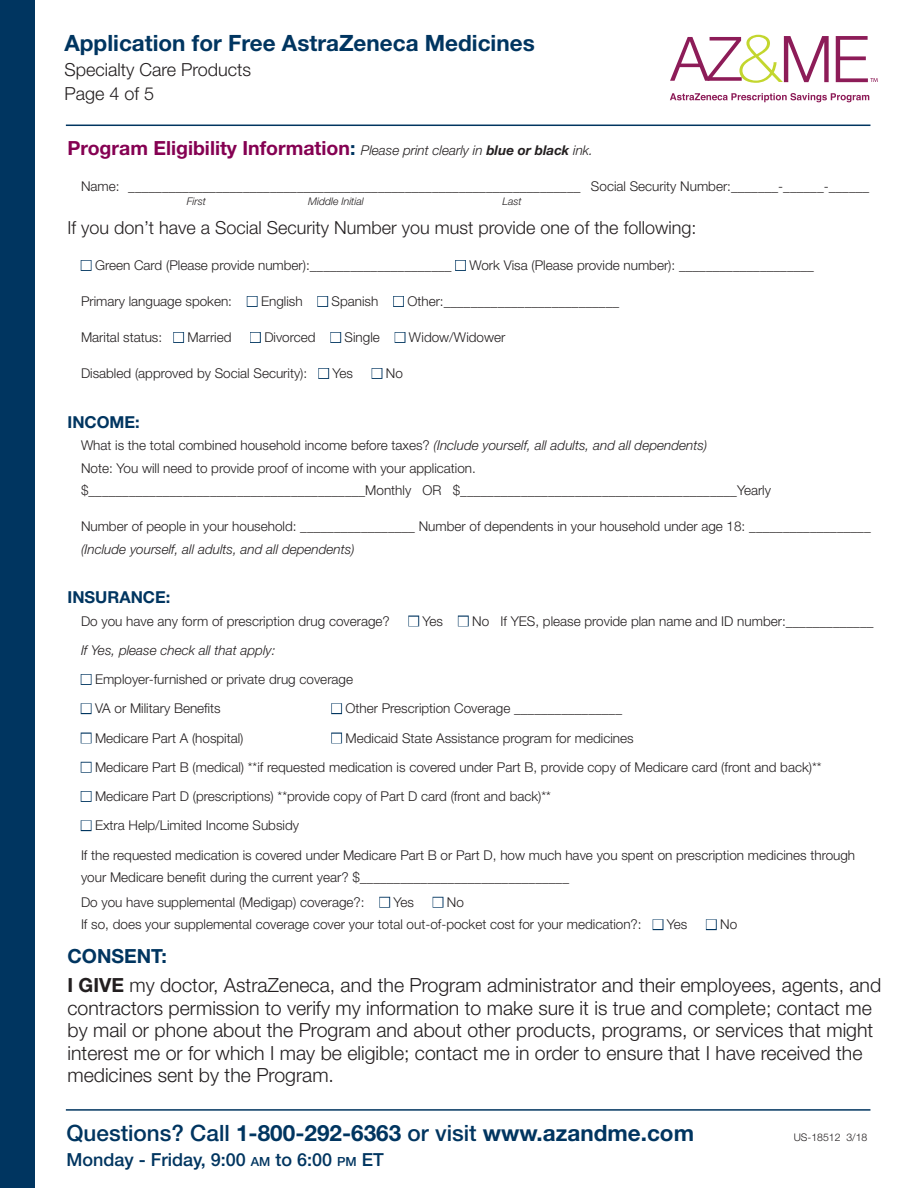
<style>
.page{position:relative;width:918px;height:1188px;background:#fff}
.page>*{position:absolute;margin:0;border:0;box-sizing:border-box;transform-origin:0 0}
.body{font:700 22.5px "Helvetica Neue LT Std";color:#003560}
.body-2{font:300 19.5px/22.5px "Helvetica Neue LT Std";color:#231f20}
.body-3{font:700 19.5px "Helvetica Neue LT Std";color:#850152}
.subhead{font:700 19.5px "Helvetica Neue LT Std";color:#003560}
.body-4{font:300 18px "Helvetica Neue LT Std";color:#231f20}
.body-5{font:500 18px "Helvetica Neue LT Std";color:#003560}
.t1{font:700 16.5px "Helvetica Neue LT Std";color:#003560}
.body-6{font:300 13.5px/22.5px "Helvetica Neue LT Std";color:#231f20}
.subhead-2{font:300 13.5px/22.5px "Helvetica Neue LT Std";color:#231f20}
.t2{font:italic 300 13.5px "Helvetica Neue LT Std";color:#231f20}
.t3{font:italic 300 10.5px "Helvetica Neue LT Std";color:#231f20}
.body-7{font:300 10.5px "Helvetica Neue LT Std";color:#231f20}
.s1{color:#003560}
.s2{font-weight:300;font-style:italic;font-size:13.5px;color:#231f20}
.s3{font-style:italic;font-size:13.5px;color:#231f20}
.s4{color:#fff}
.s5{font-style:italic}
.s6{font-weight:700}
.s7{font-weight:500}
.s8{font-size:12.6px}
</style>
<div class="page">
<hr style="left:66px;top:125px;width:804px;height:1px;background:#003560">
<svg style="left:670px;top:93px;width:199px;height:9px"></svg>
<svg style="left:670px;top:35px;width:159px;height:48px"></svg>
<svg style="left:836px;top:36px;width:42px;height:46px"></svg>
<hr style="left:66px;top:1109px;width:804px;height:2px;background:#003560">
<div style="left:0;top:0;width:35px;height:1188px;background:#003560"></div>
<div style="left:81px;top:260px;width:11px;height:11px;border:2px solid #003560"></div>
<div style="left:455px;top:260px;width:11px;height:11px;border:2px solid #003560"></div>
<div style="left:247px;top:296px;width:11px;height:11px;border:2px solid #003560"></div>
<div style="left:317px;top:296px;width:11px;height:11px;border:2px solid #003560"></div>
<div style="left:393px;top:296px;width:11px;height:11px;border:2px solid #003560"></div>
<div style="left:173px;top:332px;width:11px;height:11px;border:2px solid #003560"></div>
<div style="left:250px;top:332px;width:11px;height:11px;border:2px solid #003560"></div>
<div style="left:330px;top:332px;width:11px;height:11px;border:2px solid #003560"></div>
<div style="left:395px;top:332px;width:10px;height:11px;border:2px solid #003560"></div>
<div style="left:318px;top:368px;width:11px;height:11px;border:2px solid #003560"></div>
<div style="left:372px;top:368px;width:10px;height:11px;border:2px solid #003560"></div>
<div style="left:408px;top:616px;width:11px;height:10px;border:2px solid #003560"></div>
<div style="left:458px;top:616px;width:11px;height:10px;border:2px solid #003560"></div>
<div style="left:81px;top:674px;width:11px;height:11px;border:2px solid #003560"></div>
<div style="left:81px;top:703px;width:11px;height:11px;border:2px solid #003560"></div>
<div style="left:331px;top:703px;width:11px;height:11px;border:2px solid #003560"></div>
<div style="left:81px;top:733px;width:11px;height:10px;border:2px solid #003560"></div>
<div style="left:331px;top:733px;width:11px;height:10px;border:2px solid #003560"></div>
<div style="left:81px;top:762px;width:11px;height:11px;border:2px solid #003560"></div>
<div style="left:81px;top:791px;width:11px;height:11px;border:2px solid #003560"></div>
<div style="left:81px;top:820px;width:11px;height:11px;border:2px solid #003560"></div>
<div style="left:379px;top:897px;width:11px;height:11px;border:2px solid #003560"></div>
<div style="left:433px;top:897px;width:10px;height:11px;border:2px solid #003560"></div>
<div style="left:653px;top:919px;width:10px;height:11px;border:2px solid #003560"></div>
<div style="left:706px;top:919px;width:11px;height:11px;border:2px solid #003560"></div>
<p class="body" style="left:64px;top:29px;width:472px">Application for Free AstraZeneca Medicines</p>
<p class="body-4" style="left:64px;top:58px;width:188px">Specialty Care Products</p>
<p class="body-4" style="left:64px;top:83px;width:91px">Page 4 of 5</p>
<p class="body-3" style="left:68px;top:136px;width:527px">Program Eligibility Information<span class="s1">:</span> <span class="s2">Please print clearly in</span> <span class="s3">blue or black</span> <span class="s2">ink.</span></p>
<p class="body-6" style="left:81px;top:175px;width:790px">Name: ___________________________________________________________________ Social Security Number:_______-______-______</p>
<p class="t3" style="left:187px;top:195px;width:21px">First</p>
<p class="t3" style="left:308px;top:195px;width:57px">Middle Initial</p>
<p class="t3" style="left:502px;top:195px;width:21px">Last</p>
<p class="body-4" style="left:68px;top:217px;width:630px">If you don’t have a Social Security Number you must provide one of the following:</p>
<p class="body-6" style="left:81px;top:254px;width:735px"><span class="s4">■</span> Green Card (Please provide number):_____________________ <span class="s4">■</span> Work Visa (Please provide number): ____________________</p>
<p class="body-6" style="left:81px;top:290px;width:540px">Primary language spoken: <span class="s4">■</span> English <span class="s4">■</span> Spanish <span class="s4">■</span> Other:__________________________</p>
<p class="body-6" style="left:81px;top:326px;width:152px">Marital status: <span class="s4">■</span> Married</p>
<p class="body-6" style="left:250px;top:326px;width:257px"><span class="s4">■</span> Divorced <span class="s4">■</span> Single <span class="s4">■</span> Widow/Widower</p>
<p class="body-6" style="left:81px;top:362px;width:274px">Disabled (approved by Social Security): <span class="s4">■</span> Yes</p>
<p class="body-6" style="left:372px;top:362px;width:33px"><span class="s4">■</span> No</p>
<p class="t1" style="left:68px;top:412px;width:74px">INCOME:</p>
<p class="body-6" style="left:81px;top:434px;width:628px">What is the total combined household income before taxes? <span class="s5">(Include yourself, all adults, and all dependents)</span></p>
<p class="body-6" style="left:81px;top:456px;width:396px">Note: You will need to provide proof of income with your application.</p>
<p class="body-6" style="left:81px;top:479px;width:692px">$_________________________________________Monthly OR $_________________________________________Yearly</p>
<p class="body-6" style="left:81px;top:515px;width:791px">Number of people in your household: _________________ Number of dependents in your household under age 18: __________________</p>
<p class="t2" style="left:81px;top:541px;width:275px">(Include yourself, all adults, and all dependents)</p>
<p class="t1" style="left:68px;top:587px;width:104px">INSURANCE:</p>
<p class="body-6" style="left:81px;top:609px;width:310px">Do you have any form of prescription drug coverage?</p>
<p class="body-6" style="left:409px;top:609px;width:466px"><span class="s4">■</span> Yes <span class="s4">■</span> No If YES, please provide plan name and ID number:_____________</p>
<p class="t2" style="left:81px;top:642px;width:196px">If Yes, please check all that apply:</p>
<p class="body-6" style="left:81px;top:668px;width:274px"><span class="s4">■</span> Employer-furnished or private drug coverage</p>
<p class="body-6" style="left:81px;top:697px;width:141px"><span class="s4">■</span> VA or Military Benefits</p>
<p class="body-6" style="left:332px;top:697px;width:292px"><span class="s4">■</span> Other Prescription Coverage ________________</p>
<p class="body-6" style="left:81px;top:726px;width:164px"><span class="s4">■</span> Medicare Part A (hospital)</p>
<p class="body-6" style="left:332px;top:726px;width:304px"><span class="s4">■</span> Medicaid State Assistance program for medicines</p>
<p class="body-6" style="left:81px;top:756px;width:742px"><span class="s4">■</span> Medicare Part B (medical) **if requested medication is covered under Part B, provide copy of Medicare card (front and back)**</p>
<p class="body-6" style="left:81px;top:785px;width:471px"><span class="s4">■</span> Medicare Part D (prescriptions) **provide copy of Part D card (front and back)**</p>
<p class="body-6" style="left:81px;top:814px;width:220px"><span class="s4">■</span> Extra Help/Limited Income Subsidy</p>
<p class="body-6" style="left:81px;top:843px;width:776px">If the requested medication is covered under Medicare Part B or Part D, how much have you spent on prescription medicines through your Medicare benefit during the current year? $_______________________________</p>
<p class="subhead-2" style="left:81px;top:891px;width:335px">Do you have supplemental (Medigap) coverage?: <span class="s4">■</span> Yes</p>
<p class="subhead-2" style="left:81px;top:891px;width:608px;text-indent:352px"><span class="s4">■</span> No<br>If so, does your supplemental coverage cover your total out-of-pocket cost for your medication?: <span class="s4">■</span> Yes</p>
<p class="subhead-2" style="left:706px;top:913px;width:33px"><span class="s4">■</span> No</p>
<p class="subhead" style="left:68px;top:944px;width:101px">CONSENT:</p>
<p class="body-2" style="left:68px;top:974px;width:815px"><span class="s6">I GIVE</span> my doctor, AstraZeneca, and the Program administrator and their employees, agents, and contractors permission to verify my information to make sure it is true and complete; contact me by mail or phone about the Program and about other products, programs, or services that might interest me or for which I may be eligible; contact me in order to ensure that I have received the medicines sent by the Program.</p>
<p class="body" style="left:66px;top:1119px;width:629px"><span class="s7">Questions? Call</span> 1-800-292-6363 <span class="s7">or visit</span> www.azandme.com</p>
<p class="body-7" style="left:794px;top:1131px;width:75px">US-18512 3/18</p>
<p class="body-5" style="left:66px;top:1149px;width:319px">Monday - Friday, 9:00 <span class="s8">AM</span> to 6:00 <span class="s8">PM</span> ET</p>
</div>
